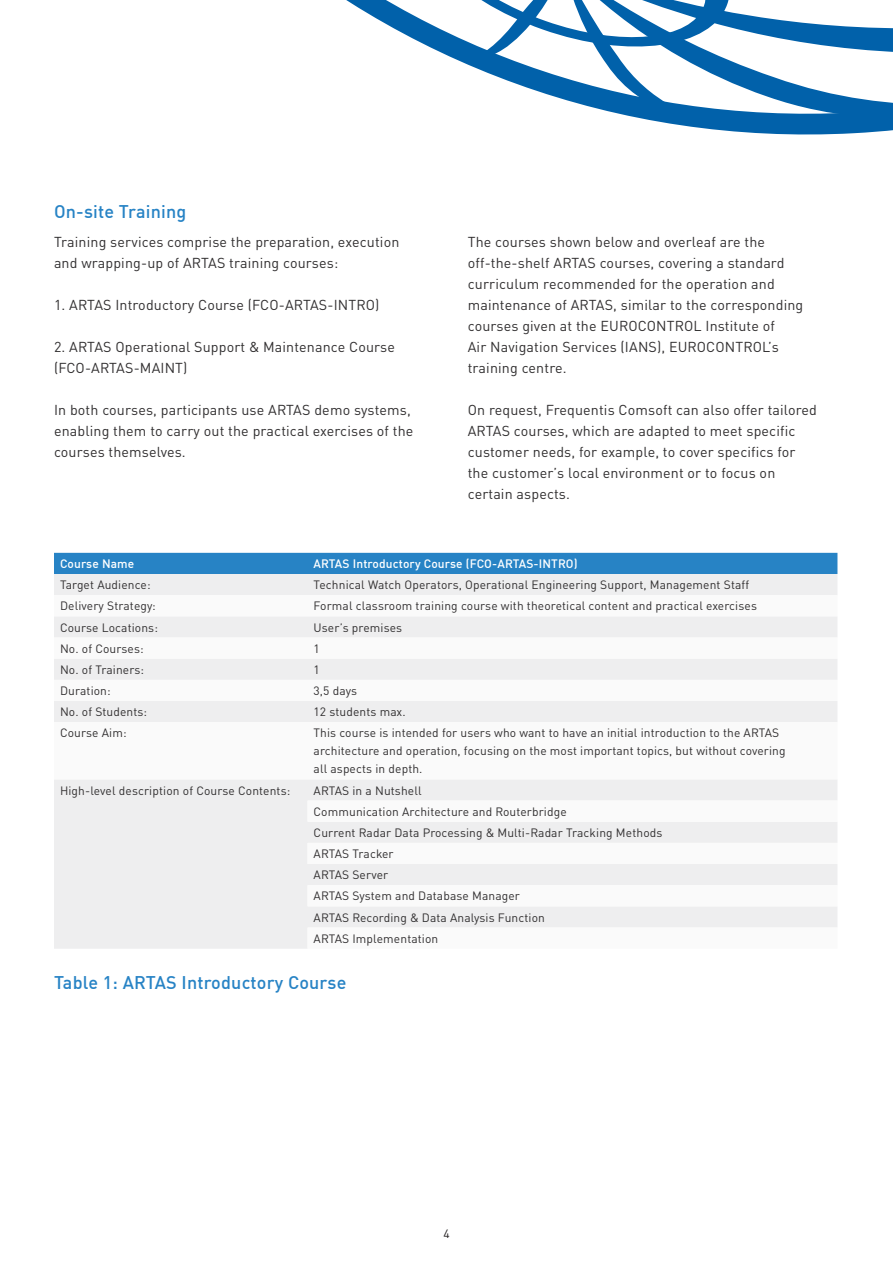
<style>
.page{position:relative;width:893px;height:1263px;background:#fff}
.page>*{position:absolute;margin:0;border:0;box-sizing:border-box;transform-origin:0 0}
.DiagramTitle{font:500 18px "DINOT";letter-spacing:.01em;color:#2783c5}
.SubSubhead{font:500 18px "DINOT";letter-spacing:.01em;color:#2783c5}
.Body_Text_Black{font:14.25px/21px "DINOT";letter-spacing:.01em;color:#312f30}
.Fig_1_text{font:12px/18px "DINOT";letter-spacing:.01em;color:#312f30}
.WhiteDiagramNumbers{font:500 12px "DINOT";letter-spacing:.01em;color:#fff}
.t1{font:12px "DINOT";color:#231f20}
</style>
<div class="page">
<svg style="left:346px;top:0;width:547px;height:135px"></svg>
<div style="left:54px;top:553px;width:783px;height:21px;background:#2783c5"></div>
<div style="left:54px;top:574px;width:783px;height:21px;background:#eeeeef"></div>
<svg style="left:54px;top:617px;width:783px;height:332px;fill:#eeeeef"></svg>
<p class="SubSubhead" style="left:54px;top:197px;width:134px">On-site Training</p>
<p class="Body_Text_Black" style="left:54px;top:231px;width:347px">Training services comprise the preparation, execution and wrapping-up of ARTAS training courses:</p>
<p class="Body_Text_Black" style="left:54px;top:294px;width:327px">1. ARTAS Introductory Course (FCO-ARTAS-INTRO)</p>
<p class="Body_Text_Black" style="left:54px;top:336px;width:342px">2. ARTAS Operational Support &amp; Maintenance Course (FCO-ARTAS-MAINT)</p>
<p class="Body_Text_Black" style="left:54px;top:399px;width:361px">In both courses, participants use ARTAS demo systems, enabling them to carry out the practical exercises of the courses themselves.</p>
<p class="Body_Text_Black" style="left:468px;top:231px;width:337px">The courses shown below and overleaf are the off‑the‑shelf ARTAS courses, covering a standard curriculum recommended for the operation and maintenance of ARTAS, similar to the corresponding courses given at the EUROCONTROL Institute of<br>Air Navigation Services (IANS), EUROCONTROL’s training centre.</p>
<p class="Body_Text_Black" style="left:468px;top:399px;width:351px">On request, Frequentis Comsoft can also offer tailored ARTAS courses, which are adapted to meet specific customer needs, for example, to cover specifics for the customer’s local environment or to focus on certain aspects.</p>
<p class="WhiteDiagramNumbers" style="left:60px;top:554px;width:76px">Course Name</p>
<p class="WhiteDiagramNumbers" style="left:314px;top:554px;width:266px">ARTAS Introductory Course (FCO-ARTAS-INTRO)</p>
<p class="Fig_1_text" style="left:60px;top:575px;width:92px">Target Audience:</p>
<p class="Fig_1_text" style="left:314px;top:575px;width:437px">Technical Watch Operators, Operational Engineering Support, Management Staff</p>
<p class="Fig_1_text" style="left:60px;top:596px;width:97px">Delivery Strategy:</p>
<p class="Fig_1_text" style="left:314px;top:596px;width:445px">Formal classroom training course with theoretical content and practical exercises</p>
<p class="Fig_1_text" style="left:60px;top:617px;width:99px">Course Locations:</p>
<p class="Fig_1_text" style="left:314px;top:617px;width:90px">User’s premises</p>
<p class="Fig_1_text" style="left:60px;top:638px;width:85px">No. of Courses:</p>
<p class="Fig_1_text" style="left:314px;top:638px;width:8px">1</p>
<p class="Fig_1_text" style="left:60px;top:660px;width:86px">No. of Trainers:</p>
<p class="Fig_1_text" style="left:314px;top:660px;width:8px">1</p>
<p class="Fig_1_text" style="left:60px;top:681px;width:52px">Duration:</p>
<p class="Fig_1_text" style="left:314px;top:681px;width:45px">3,5 days</p>
<p class="Fig_1_text" style="left:60px;top:702px;width:89px">No. of Students:</p>
<p class="Fig_1_text" style="left:314px;top:702px;width:94px">12 students max.</p>
<p class="Fig_1_text" style="left:60px;top:723px;width:68px">Course Aim:</p>
<p class="Fig_1_text" style="left:314px;top:723px;width:474px">This course is intended for users who want to have an initial introduction to the ARTAS architecture and operation, focusing on the most important topics, but without covering all aspects in depth.</p>
<p class="Fig_1_text" style="left:60px;top:780px;width:232px">High-level description of Course Contents:</p>
<p class="Fig_1_text" style="left:314px;top:780px;width:110px">ARTAS in a Nutshell</p>
<p class="Fig_1_text" style="left:314px;top:802px;width:255px">Communication Architecture and Routerbridge</p>
<p class="Fig_1_text" style="left:314px;top:823px;width:350px">Current Radar Data Processing &amp; Multi-Radar Tracking Methods</p>
<p class="Fig_1_text" style="left:314px;top:844px;width:82px">ARTAS Tracker</p>
<p class="Fig_1_text" style="left:314px;top:865px;width:76px">ARTAS Server</p>
<p class="Fig_1_text" style="left:314px;top:886px;width:208px">ARTAS System and Database Manager</p>
<p class="Fig_1_text" style="left:314px;top:907px;width:233px">ARTAS Recording &amp; Data Analysis Function</p>
<p class="Fig_1_text" style="left:314px;top:929px;width:126px">ARTAS Implementation</p>
<p class="DiagramTitle" style="left:54px;top:968px;width:294px">Table 1: ARTAS Introductory Course</p>
<p class="t1" style="left:443px;top:1224px;width:8px">4</p>
</div>
